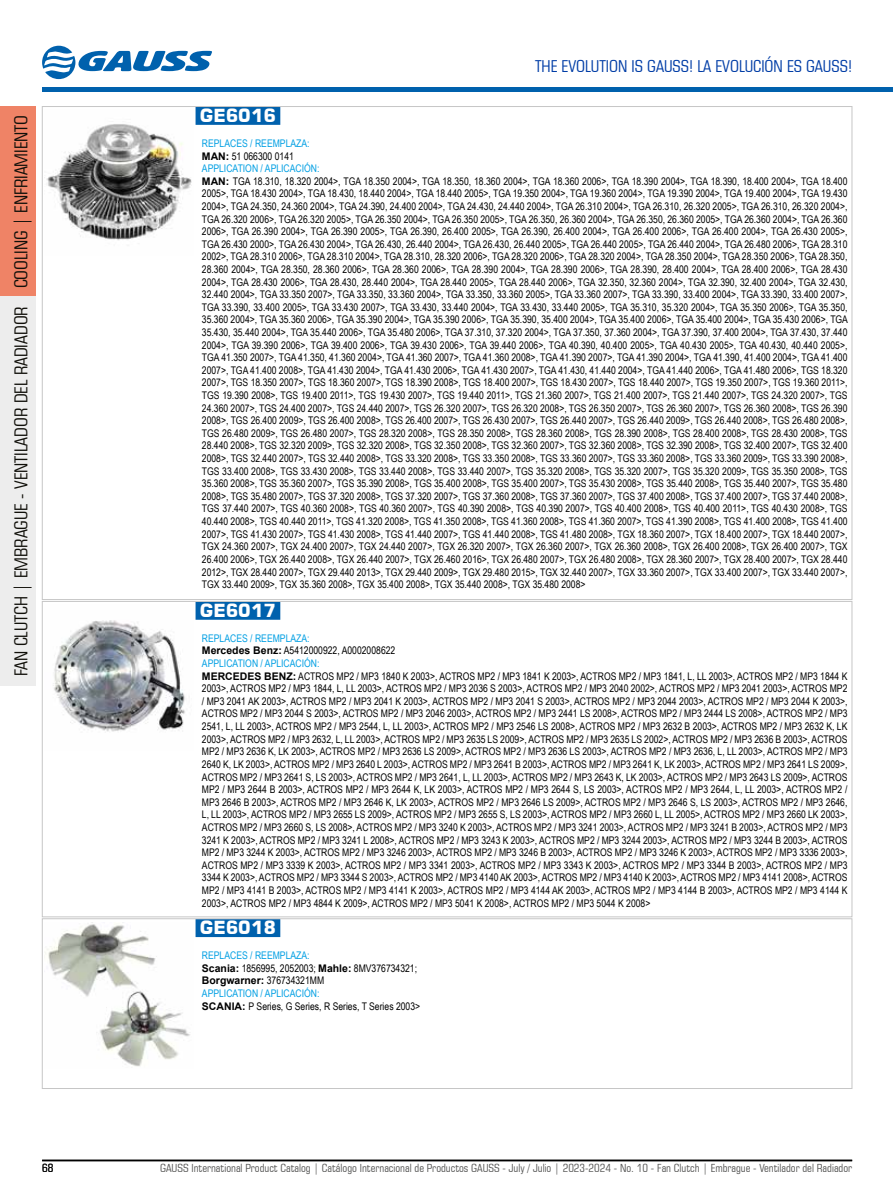
<style>
.page{position:relative;width:893px;height:1191px;background:#fff}
.page>*{position:absolute;margin:0;border:0;box-sizing:border-box;transform-origin:0 0}
.t1{font:condensed 18px "Square 721 BT";color:#11100a}
.t2{font:700 18px "Square 721 BT";color:#fff}
.t3{font:condensed 16.5px "Square 721 BT";color:#003da6}
.t4{font:condensed 11.25px "Square 721 BT";color:#575756}
.t5{font:condensed 11.25px "Square 721 BT";color:#000}
.t6{font:10.5px/12.6px "Arial Narrow";color:#000}
.t7{font:700 10.5px "Arial";color:#000}
.s1{color:#009fe3}
.s2{font-family:"Arial";font-weight:700}
.s3{font-family:"Arial Narrow";font-weight:400}
</style>
<div class="page">
<hr style="left:42px;top:1159px;width:810px;height:2px;background:#000">
<div style="left:0;top:296px;width:36px;height:389px;background:#ededed"></div>
<div style="left:0;top:106px;width:36px;height:190px;background:#ef8366"></div>
<svg style="left:42px;top:46px;width:170px;height:33px"></svg>
<hr style="left:42px;top:87px;width:851px;height:4px;background:#0061ad">
<div style="left:196px;top:107px;width:84px;height:18px;background:#0061ad"></div>
<img style="left:46px;top:124px;width:146px;height:117px">
<div style="left:196px;top:602px;width:84px;height:18px;background:#0061ad"></div>
<img style="left:53px;top:620px;width:132px;height:112px">
<div style="left:196px;top:919px;width:84px;height:18px;background:#0061ad"></div>
<div style="left:42px;top:918px;width:810px;height:170px;border:1px solid #c6c6c6"></div>
<img style="left:45px;top:922px;width:145px;height:145px">
<h1 class="t1" style="left:10px;top:676px;width:563px;rotate:-90deg">FAN CLUTCH | EMBRAGUE - VENTILADOR DEL RADIADOR COOLING | ENFRIAMIENTO</h1>
<p class="t5" style="left:42px;top:1161px;width:13px">68</p>
<h2 class="t3" style="left:535px;top:56px;width:319px">THE EVOLUTION IS GAUSS! LA EVOLUCIÓN ES GAUSS!</h2>
<h1 class="t2" style="left:200px;top:104px;width:78px">GE6016</h1>
<p class="t6" style="left:202px;top:136px;width:648px"><span class="s1">REPLACES / REEMPLAZA:<br></span><span class="s2">MAN:</span> 51 066300 0141<br><span class="s1">APPLICATION / APLICACIÓN:<br></span><span class="s2">MAN:</span> TGA 18.310, 18.320 2004&gt;, TGA 18.350 2004&gt;, TGA 18.350, 18.360 2004&gt;, TGA 18.360 2006&gt;, TGA 18.390 2004&gt;, TGA 18.390, 18.400 2004&gt;, TGA 18.400<br>2005&gt;, TGA 18.430 2004&gt;, TGA 18.430, 18.440 2004&gt;, TGA 18.440 2005&gt;, TGA 19.350 2004&gt;, TGA 19.360 2004&gt;, TGA 19.390 2004&gt;, TGA 19.400 2004&gt;, TGA 19.430<br>2004&gt;, TGA 24.350, 24.360 2004&gt;, TGA 24.390, 24.400 2004&gt;, TGA 24.430, 24.440 2004&gt;, TGA 26.310 2004&gt;, TGA 26.310, 26.320 2005&gt;, TGA 26.310, 26.320 2004&gt;, TGA 26.320 2006&gt;, TGA 26.320 2005&gt;, TGA 26.350 2004&gt;, TGA 26.350 2005&gt;, TGA 26.350, 26.360 2004&gt;, TGA 26.350, 26.360 2005&gt;, TGA 26.360 2004&gt;, TGA 26.360<br>2006&gt;, TGA 26.390 2004&gt;, TGA 26.390 2005&gt;, TGA 26.390, 26.400 2005&gt;, TGA 26.390, 26.400 2004&gt;, TGA 26.400 2006&gt;, TGA 26.400 2004&gt;, TGA 26.430 2005&gt;, TGA 26.430 2000&gt;, TGA 26.430 2004&gt;, TGA 26.430, 26.440 2004&gt;, TGA 26.430, 26.440 2005&gt;, TGA 26.440 2005&gt;, TGA 26.440 2004&gt;, TGA 26.480 2006&gt;, TGA 28.310<br>2002&gt;, TGA 28.310 2006&gt;, TGA 28.310 2004&gt;, TGA 28.310, 28.320 2006&gt;, TGA 28.320 2006&gt;, TGA 28.320 2004&gt;, TGA 28.350 2004&gt;, TGA 28.350 2006&gt;, TGA 28.350, 28.360 2004&gt;, TGA 28.350, 28.360 2006&gt;, TGA 28.360 2006&gt;, TGA 28.390 2004&gt;, TGA 28.390 2006&gt;, TGA 28.390, 28.400 2004&gt;, TGA 28.400 2006&gt;, TGA 28.430<br>2004&gt;, TGA 28.430 2006&gt;, TGA 28.430, 28.440 2004&gt;, TGA 28.440 2005&gt;, TGA 28.440 2006&gt;, TGA 32.350, 32.360 2004&gt;, TGA 32.390, 32.400 2004&gt;, TGA 32.430, 32.440 2004&gt;, TGA 33.350 2007&gt;, TGA 33.350, 33.360 2004&gt;, TGA 33.350, 33.360 2005&gt;, TGA 33.360 2007&gt;, TGA 33.390, 33.400 2004&gt;, TGA 33.390, 33.400 2007&gt;, TGA 33.390, 33.400 2005&gt;, TGA 33.430 2007&gt;, TGA 33.430, 33.440 2004&gt;, TGA 33.430, 33.440 2005&gt;, TGA 35.310, 35.320 2004&gt;, TGA 35.350 2006&gt;, TGA 35.350, 35.360 2004&gt;, TGA 35.360 2006&gt;, TGA 35.390 2004&gt;, TGA 35.390 2006&gt;, TGA 35.390, 35.400 2004&gt;, TGA 35.400 2006&gt;, TGA 35.400 2004&gt;, TGA 35.430 2006&gt;, TGA 35.430, 35.440 2004&gt;, TGA 35.440 2006&gt;, TGA 35.480 2006&gt;, TGA 37.310, 37.320 2004&gt;, TGA 37.350, 37.360 2004&gt;, TGA 37.390, 37.400 2004&gt;, TGA 37.430, 37.440<br>2004&gt;, TGA 39.390 2006&gt;, TGA 39.400 2006&gt;, TGA 39.430 2006&gt;, TGA 39.440 2006&gt;, TGA 40.390, 40.400 2005&gt;, TGA 40.430 2005&gt;, TGA 40.430, 40.440 2005&gt;, TGA 41.350 2007&gt;, TGA 41.350, 41.360 2004&gt;, TGA 41.360 2007&gt;, TGA 41.360 2008&gt;, TGA 41.390 2007&gt;, TGA 41.390 2004&gt;, TGA 41.390, 41.400 2004&gt;, TGA 41.400<br>2007&gt;, TGA 41.400 2008&gt;, TGA 41.430 2004&gt;, TGA 41.430 2006&gt;, TGA 41.430 2007&gt;, TGA 41.430, 41.440 2004&gt;, TGA 41.440 2006&gt;, TGA 41.480 2006&gt;, TGS 18.320<br>2007&gt;, TGS 18.350 2007&gt;, TGS 18.360 2007&gt;, TGS 18.390 2008&gt;, TGS 18.400 2007&gt;, TGS 18.430 2007&gt;, TGS 18.440 2007&gt;, TGS 19.350 2007&gt;, TGS 19.360 2011&gt;, TGS 19.390 2008&gt;, TGS 19.400 2011&gt;, TGS 19.430 2007&gt;, TGS 19.440 2011&gt;, TGS 21.360 2007&gt;, TGS 21.400 2007&gt;, TGS 21.440 2007&gt;, TGS 24.320 2007&gt;, TGS 24.360 2007&gt;, TGS 24.400 2007&gt;, TGS 24.440 2007&gt;, TGS 26.320 2007&gt;, TGS 26.320 2008&gt;, TGS 26.350 2007&gt;, TGS 26.360 2007&gt;, TGS 26.360 2008&gt;, TGS 26.390<br>2008&gt;, TGS 26.400 2009&gt;, TGS 26.400 2008&gt;, TGS 26.400 2007&gt;, TGS 26.430 2007&gt;, TGS 26.440 2007&gt;, TGS 26.440 2009&gt;, TGS 26.440 2008&gt;, TGS 26.480 2008&gt;, TGS 26.480 2009&gt;, TGS 26.480 2007&gt;, TGS 28.320 2008&gt;, TGS 28.350 2008&gt;, TGS 28.360 2008&gt;, TGS 28.390 2008&gt;, TGS 28.400 2008&gt;, TGS 28.430 2008&gt;, TGS 28.440 2008&gt;, TGS 32.320 2009&gt;, TGS 32.320 2008&gt;, TGS 32.350 2008&gt;, TGS 32.360 2007&gt;, TGS 32.360 2008&gt;, TGS 32.390 2008&gt;, TGS 32.400 2007&gt;, TGS 32.400<br>2008&gt;, TGS 32.440 2007&gt;, TGS 32.440 2008&gt;, TGS 33.320 2008&gt;, TGS 33.350 2008&gt;, TGS 33.360 2007&gt;, TGS 33.360 2008&gt;, TGS 33.360 2009&gt;, TGS 33.390 2008&gt;, TGS 33.400 2008&gt;, TGS 33.430 2008&gt;, TGS 33.440 2008&gt;, TGS 33.440 2007&gt;, TGS 35.320 2008&gt;, TGS 35.320 2007&gt;, TGS 35.320 2009&gt;, TGS 35.350 2008&gt;, TGS 35.360 2008&gt;, TGS 35.360 2007&gt;, TGS 35.390 2008&gt;, TGS 35.400 2008&gt;, TGS 35.400 2007&gt;, TGS 35.430 2008&gt;, TGS 35.440 2008&gt;, TGS 35.440 2007&gt;, TGS 35.480<br>2008&gt;, TGS 35.480 2007&gt;, TGS 37.320 2008&gt;, TGS 37.320 2007&gt;, TGS 37.360 2008&gt;, TGS 37.360 2007&gt;, TGS 37.400 2008&gt;, TGS 37.400 2007&gt;, TGS 37.440 2008&gt;, TGS 37.440 2007&gt;, TGS 40.360 2008&gt;, TGS 40.360 2007&gt;, TGS 40.390 2008&gt;, TGS 40.390 2007&gt;, TGS 40.400 2008&gt;, TGS 40.400 2011&gt;, TGS 40.430 2008&gt;, TGS 40.440 2008&gt;, TGS 40.440 2011&gt;, TGS 41.320 2008&gt;, TGS 41.350 2008&gt;, TGS 41.360 2008&gt;, TGS 41.360 2007&gt;, TGS 41.390 2008&gt;, TGS 41.400 2008&gt;, TGS 41.400<br>2007&gt;, TGS 41.430 2007&gt;, TGS 41.430 2008&gt;, TGS 41.440 2007&gt;, TGS 41.440 2008&gt;, TGS 41.480 2008&gt;, TGX 18.360 2007&gt;, TGX 18.400 2007&gt;, TGX 18.440 2007&gt;, TGX 24.360 2007&gt;, TGX 24.400 2007&gt;, TGX 24.440 2007&gt;, TGX 26.320 2007&gt;, TGX 26.360 2007&gt;, TGX 26.360 2008&gt;, TGX 26.400 2008&gt;, TGX 26.400 2007&gt;, TGX 26.400 2006&gt;, TGX 26.440 2008&gt;, TGX 26.440 2007&gt;, TGX 26.460 2016&gt;, TGX 26.480 2007&gt;, TGX 26.480 2008&gt;, TGX 28.360 2007&gt;, TGX 28.400 2007&gt;, TGX 28.440<br>2012&gt;, TGX 28.440 2007&gt;, TGX 29.440 2013&gt;, TGX 29.440 2009&gt;, TGX 29.480 2015&gt;, TGX 32.440 2007&gt;, TGX 33.360 2007&gt;, TGX 33.400 2007&gt;, TGX 33.440 2007&gt;, TGX 33.440 2009&gt;, TGX 35.360 2008&gt;, TGX 35.400 2008&gt;, TGX 35.440 2008&gt;, TGX 35.480 2008&gt;</p>
<h1 class="t2" style="left:200px;top:599px;width:78px">GE6017</h1>
<p class="t6" style="left:202px;top:631px;width:647px"><span class="s1">REPLACES / REEMPLAZA:<br></span><span class="s2">Mercedes Benz:</span> A5412000922, A0002008622<br><span class="s1">APPLICATION / APLICACIÓN:<br></span><span class="s2">MERCEDES BENZ:</span> ACTROS MP2 / MP3 1840 K 2003&gt;, ACTROS MP2 / MP3 1841 K 2003&gt;, ACTROS MP2 / MP3 1841, L, LL 2003&gt;, ACTROS MP2 / MP3 1844 K 2003&gt;, ACTROS MP2 / MP3 1844, L, LL 2003&gt;, ACTROS MP2 / MP3 2036 S 2003&gt;, ACTROS MP2 / MP3 2040 2002&gt;, ACTROS MP2 / MP3 2041 2003&gt;, ACTROS MP2 / MP3 2041 AK 2003&gt;, ACTROS MP2 / MP3 2041 K 2003&gt;, ACTROS MP2 / MP3 2041 S 2003&gt;, ACTROS MP2 / MP3 2044 2003&gt;, ACTROS MP2 / MP3 2044 K 2003&gt;, ACTROS MP2 / MP3 2044 S 2003&gt;, ACTROS MP2 / MP3 2046 2003&gt;, ACTROS MP2 / MP3 2441 LS 2008&gt;, ACTROS MP2 / MP3 2444 LS 2008&gt;, ACTROS MP2 / MP3<br>2541, L, LL 2003&gt;, ACTROS MP2 / MP3 2544, L, LL 2003&gt;, ACTROS MP2 / MP3 2546 LS 2008&gt;, ACTROS MP2 / MP3 2632 B 2003&gt;, ACTROS MP2 / MP3 2632 K, LK 2003&gt;, ACTROS MP2 / MP3 2632, L, LL 2003&gt;, ACTROS MP2 / MP3 2635 LS 2009&gt;, ACTROS MP2 / MP3 2635 LS 2002&gt;, ACTROS MP2 / MP3 2636 B 2003&gt;, ACTROS MP2 / MP3 2636 K, LK 2003&gt;, ACTROS MP2 / MP3 2636 LS 2009&gt;, ACTROS MP2 / MP3 2636 LS 2003&gt;, ACTROS MP2 / MP3 2636, L, LL 2003&gt;, ACTROS MP2 / MP3<br>2640 K, LK 2003&gt;, ACTROS MP2 / MP3 2640 L 2003&gt;, ACTROS MP2 / MP3 2641 B 2003&gt;, ACTROS MP2 / MP3 2641 K, LK 2003&gt;, ACTROS MP2 / MP3 2641 LS 2009&gt;, ACTROS MP2 / MP3 2641 S, LS 2003&gt;, ACTROS MP2 / MP3 2641, L, LL 2003&gt;, ACTROS MP2 / MP3 2643 K, LK 2003&gt;, ACTROS MP2 / MP3 2643 LS 2009&gt;, ACTROS MP2 / MP3 2644 B 2003&gt;, ACTROS MP2 / MP3 2644 K, LK 2003&gt;, ACTROS MP2 / MP3 2644 S, LS 2003&gt;, ACTROS MP2 / MP3 2644, L, LL 2003&gt;, ACTROS MP2 / MP3 2646 B 2003&gt;, ACTROS MP2 / MP3 2646 K, LK 2003&gt;, ACTROS MP2 / MP3 2646 LS 2009&gt;, ACTROS MP2 / MP3 2646 S, LS 2003&gt;, ACTROS MP2 / MP3 2646, L, LL 2003&gt;, ACTROS MP2 / MP3 2655 LS 2009&gt;, ACTROS MP2 / MP3 2655 S, LS 2003&gt;, ACTROS MP2 / MP3 2660 L, LL 2005&gt;, ACTROS MP2 / MP3 2660 LK 2003&gt;, ACTROS MP2 / MP3 2660 S, LS 2008&gt;, ACTROS MP2 / MP3 3240 K 2003&gt;, ACTROS MP2 / MP3 3241 2003&gt;, ACTROS MP2 / MP3 3241 B 2003&gt;, ACTROS MP2 / MP3<br>3241 K 2003&gt;, ACTROS MP2 / MP3 3241 L 2008&gt;, ACTROS MP2 / MP3 3243 K 2003&gt;, ACTROS MP2 / MP3 3244 2003&gt;, ACTROS MP2 / MP3 3244 B 2003&gt;, ACTROS MP2 / MP3 3244 K 2003&gt;, ACTROS MP2 / MP3 3246 2003&gt;, ACTROS MP2 / MP3 3246 B 2003&gt;, ACTROS MP2 / MP3 3246 K 2003&gt;, ACTROS MP2 / MP3 3336 2003&gt;, ACTROS MP2 / MP3 3339 K 2003&gt;, ACTROS MP2 / MP3 3341 2003&gt;, ACTROS MP2 / MP3 3343 K 2003&gt;, ACTROS MP2 / MP3 3344 B 2003&gt;, ACTROS MP2 / MP3<br>3344 K 2003&gt;, ACTROS MP2 / MP3 3344 S 2003&gt;, ACTROS MP2 / MP3 4140 AK 2003&gt;, ACTROS MP2 / MP3 4140 K 2003&gt;, ACTROS MP2 / MP3 4141 2008&gt;, ACTROS MP2 / MP3 4141 B 2003&gt;, ACTROS MP2 / MP3 4141 K 2003&gt;, ACTROS MP2 / MP3 4144 AK 2003&gt;, ACTROS MP2 / MP3 4144 B 2003&gt;, ACTROS MP2 / MP3 4144 K 2003&gt;, ACTROS MP2 / MP3 4844 K 2009&gt;, ACTROS MP2 / MP3 5041 K 2008&gt;, ACTROS MP2 / MP3 5044 K 2008&gt;</p>
<h1 class="t2" style="left:200px;top:916px;width:78px">GE6018</h1>
<p class="t6" style="left:202px;top:948px;width:217px"><span class="s1">REPLACES / REEMPLAZA:<br></span><span class="s2">Scania:</span> 1856995, 2052003; <span class="s2">Mahle:</span> 8MV376734321;</p>
<p class="t7" style="left:202px;top:973px;width:124px">Borgwarner: <span class="s3">376734321MM</span></p>
<p class="t6" style="left:202px;top:986px;width:220px"><span class="s1">APPLICATION / APLICACIÓN:<br></span><span class="s2">SCANIA:</span> P Series, G Series, R Series, T Series 2003&gt;</p>
<p class="t4" style="left:160px;top:1161px;width:693px">GAUSS International Product Catalog | Catálogo Internacional de Productos GAUSS - July / Julio | 2023-2024 - No. 10 - Fan Clutch | Embrague - Ventilador del Radiador</p>
</div>
